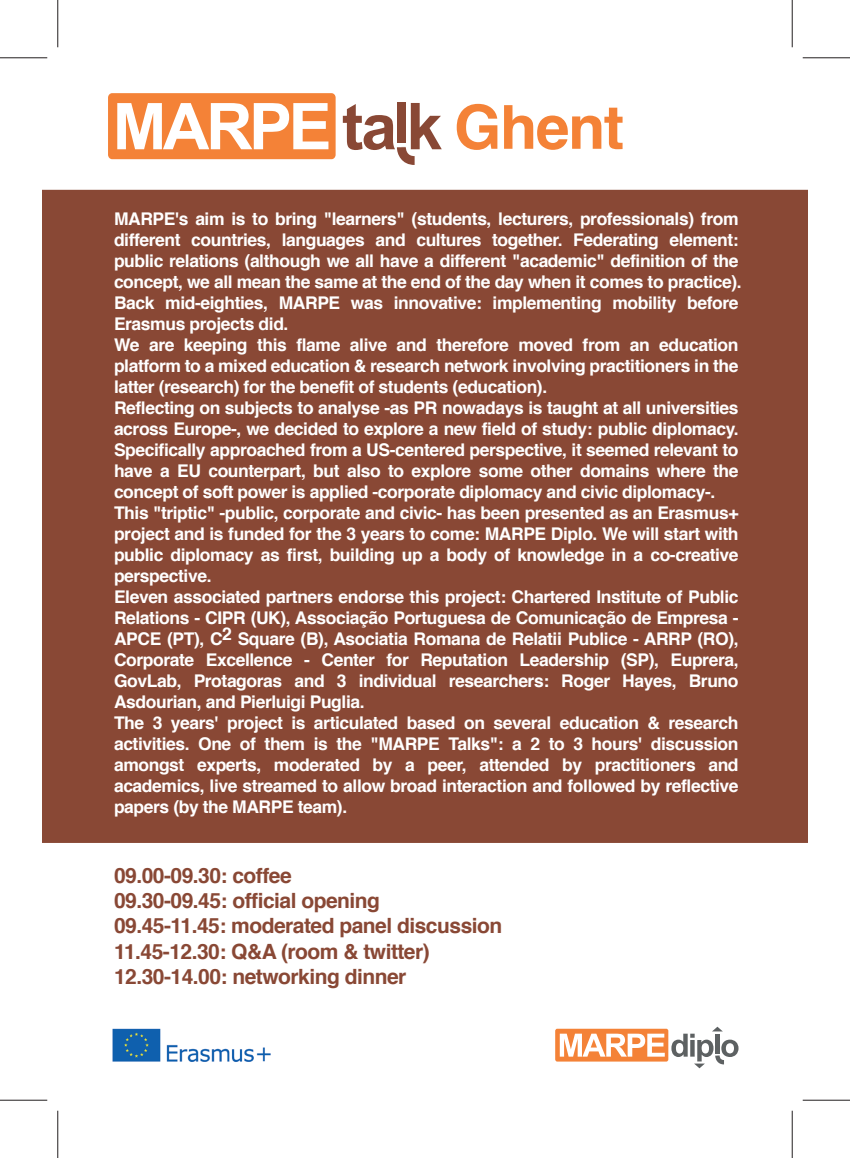
<style>
.page{position:relative;width:850px;height:1158px;background:#fff}
.page>*{position:absolute;margin:0;border:0;box-sizing:border-box;transform-origin:0 0}
.t1{font:700 60.73px "Helvetica";letter-spacing:-.025em;color:#f48237}
.t2{font:700 21px/25.2px "Helvetica";letter-spacing:-.025em;color:#894835}
.t3{font:700 17.5px/21px "Helvetica";letter-spacing:-.025em;color:#fff}
</style>
<div class="page">
<div style="left:43px;top:190px;width:764px;height:652px;background:#894835"></div>
<div style="left:108px;top:93px;width:227px;height:66px;background:#f48237;border-radius:4px"></div>
<svg style="left:117px;top:103px;width:211px;height:46px"></svg>
<svg style="left:343px;top:103px;width:99px;height:62px"></svg>
<div style="left:555px;top:1028px;width:113px;height:33px;background:#f48237;border-radius:2px"></div>
<svg style="left:560px;top:1033px;width:105px;height:23px"></svg>
<svg style="left:671px;top:1026px;width:67px;height:42px"></svg>
<img style="left:112px;top:1028px;width:159px;height:34px">
<hr style="left:0;top:57px;width:47px;height:1px;background:#231f20">
<hr style="left:802px;top:57px;width:48px;height:1px;background:#231f20">
<hr style="left:0;top:1099px;width:47px;height:1px;background:#231f20">
<hr style="left:802px;top:1099px;width:48px;height:1px;background:#231f20">
<hr style="left:57px;top:0;width:1px;height:47px;background:#231f20">
<hr style="left:57px;top:1110px;width:1px;height:47px;background:#231f20">
<hr style="left:792px;top:0;width:1px;height:47px;background:#231f20">
<hr style="left:792px;top:1110px;width:1px;height:47px;background:#231f20">
<h1 class="t1" style="left:454px;top:78px;width:171px">Ghent</h1>
<p class="t3" style="left:114px;top:208px;width:629px">MARPE's aim is to bring "learners" (students, lecturers, professionals) from different countries, languages and cultures together. Federating element: public relations (although we all have a different "academic" definition of the concept, we all mean the same at the end of the day when it comes to practice).<br>Back mid-eighties, MARPE was innovative: implementing mobility before Erasmus projects did.<br>We are keeping this flame alive and therefore moved from an education platform to a mixed education &amp; research network involving practitioners in the latter (research) for the benefit of students (education).<br>Reflecting on subjects to analyse -as PR nowadays is taught at all universities across Europe-, we decided to explore a new field of study: public diplomacy.<br>Specifically approached from a US-centered perspective, it seemed relevant to have a EU counterpart, but also to explore some other domains where the concept of soft power is applied -corporate diplomacy and civic diplomacy-.<br>This "triptic" -public, corporate and civic- has been presented as an Erasmus+ project and is funded for the 3 years to come: MARPE Diplo. We will start with public diplomacy as first, building up a body of knowledge in a co-creative perspective.<br>Eleven associated partners endorse this project: Chartered Institute of Public Relations - CIPR (UK), Associação Portuguesa de Comunicação de Empresa - APCE (PT), C2 Square (B), Asociatia Romana de Relatii Publice - ARRP (RO), Corporate Excellence - Center for Reputation Leadership (SP), Euprera, GovLab, Protagoras and 3 individual researchers: Roger Hayes, Bruno Asdourian, and Pierluigi Puglia.<br>The 3 years' project is articulated based on several education &amp; research activities. One of them is the "MARPE Talks": a 2 to 3 hours' discussion amongst experts, moderated by a peer, attended by practitioners and academics, live streamed to allow broad interaction and followed by reflective papers (by the MARPE team).</p>
<p class="t2" style="left:114px;top:863px;width:390px">09.00-09.30: coffee<br>09.30-09.45: official opening<br>09.45-11.45: moderated panel discussion<br>11.45-12.30: Q&amp;A (room &amp; twitter)<br>12.30-14.00: networking dinner</p>
</div>
